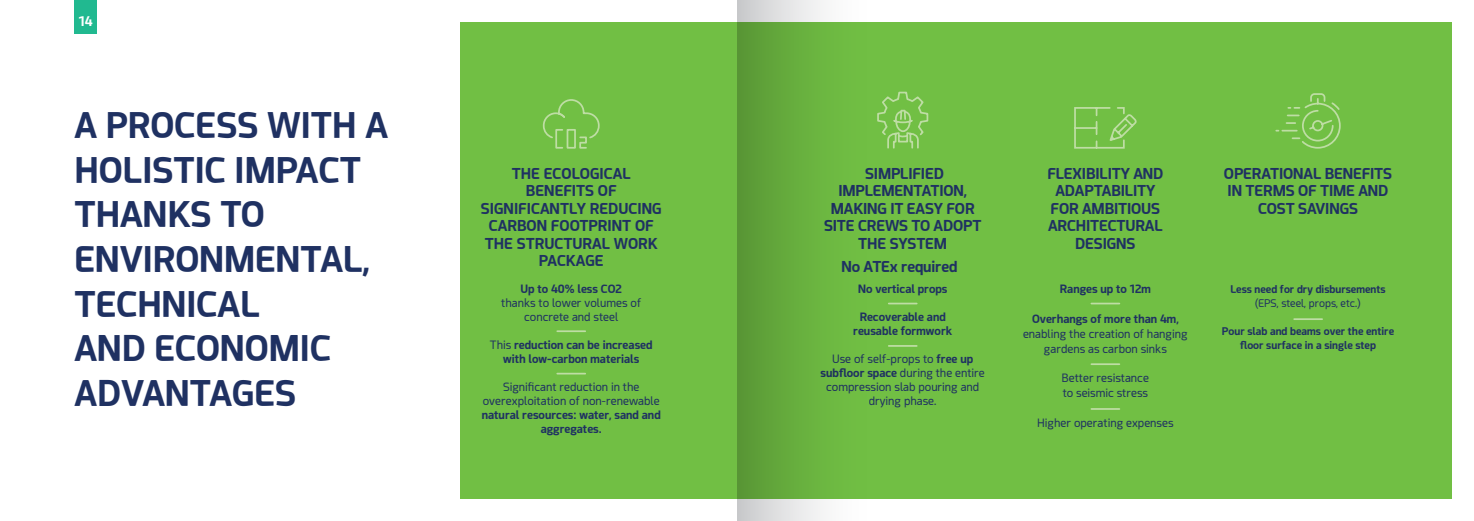
<style>
.page{position:relative;width:1474px;height:521px;background:#fff}
.page>*{position:absolute;margin:0;border:0;box-sizing:border-box;transform-origin:0 0}
.t1{font:700 35px/44.6px "Acephimere";color:#1f3162}
.t2{font:700 14.88px/17.5px "Acephimere";letter-spacing:-.01em;color:#1f3162;text-align:center}
.t3{font:700 13.12px "Acephimere";color:#fff}
.t4{font:11.38px/14px "Acephimere";color:#1f3162;text-align:center}
.t5{font:700 11.38px/14px "Acephimere";color:#1f3162;text-align:center}
.t6{font:700 10.5px/14px "Acephimere";color:#1f3162;text-align:center}
.t7{font:10.5px "Acephimere";color:#1f3162}
.s1{font-weight:400}
.s2{font-weight:700}
</style>
<div class="page">
<div style="left:74px;top:0;width:23px;height:34px;background:#21b990"></div>
<div style="left:460px;top:22px;width:991px;height:477px;background:#71bf44"></div>
<svg style="left:542px;top:99px;width:58px;height:50px"></svg>
<svg style="left:1074px;top:107px;width:63px;height:42px"></svg>
<svg style="left:1275px;top:93px;width:66px;height:56px"></svg>
<svg style="left:877px;top:91px;width:52px;height:58px"></svg>
<hr style="left:557px;top:330px;width:28px;height:2px;background:#bedda4">
<svg style="left:888px;top:303px;width:28px;height:1px"></svg>
<svg style="left:1091px;top:303px;width:28px;height:1px"></svg>
<hr style="left:1091px;top:363px;width:28px;height:2px;background:#bedda4">
<hr style="left:1091px;top:408px;width:28px;height:2px;background:#bedda4">
<hr style="left:1294px;top:318px;width:28px;height:2px;background:#bedda4">
<hr style="left:888px;top:345px;width:28px;height:2px;background:#bedda4">
<svg style="left:557px;top:373px;width:28px;height:1px"></svg>
<svg style="left:737px;top:0;width:87px;height:521px;fill:#64aa3c"></svg>
<p class="t3" style="left:79px;top:12px;width:15px">14</p>
<p class="t1" style="left:74px;top:101px;width:315px">A PROCESS WITH A<br>HOLISTIC IMPACT<br>THANKS TO<br>ENVIRONMENTAL,<br>TECHNICAL<br>AND ECONOMIC<br>ADVANTAGES</p>
<p class="t2" style="left:481px;top:164px;width:182px">THE ECOLOGICAL<br>BENEFITS OF<br>SIGNIFICANTLY REDUCING<br>CARBON FOOTPRINT OF<br>THE STRUCTURAL WORK<br>PACKAGE</p>
<p class="t2" style="left:830px;top:164px;width:145px">SIMPLIFIED<br>IMPLEMENTATION,<br>MAKING IT EASY FOR</p>
<p class="t2" style="left:824px;top:216px;width:159px">SITE CREWS TO ADOPT</p>
<p class="t2" style="left:858px;top:234px;width:90px">THE SYSTEM</p>
<p class="t2" style="left:841px;top:257px;width:117px">No ATEx required</p>
<p class="t5" style="left:520px;top:281px;width:103px">Up to 40% less CO2</p>
<p class="t4" style="left:501px;top:296px;width:141px">thanks to lower volumes of concrete and steel</p>
<p class="t5" style="left:490px;top:337px;width:164px"><span class="s1">This</span> reduction can be increased with low-carbon materials</p>
<p class="t4" style="left:482px;top:380px;width:180px">Significant reduction in the overexploitation of non-renewable <span class="s2">natural resources: water, sand and aggregates.</span></p>
<p class="t5" style="left:858px;top:281px;width:91px">No vertical props</p>
<p class="t5" style="left:859px;top:309px;width:88px">Recoverable and</p>
<p class="t5" style="left:853px;top:323px;width:100px">reusable formwork</p>
<p class="t4" style="left:820px;top:352px;width:166px">Use of self-props to <span class="s2">free up subfloor space</span> during the entire compression slab pouring and drying phase.</p>
<p class="t2" style="left:1047px;top:164px;width:117px">FLEXIBILITY AND<br>ADAPTABILITY<br>FOR AMBITIOUS<br>ARCHITECTURAL</p>
<p class="t2" style="left:1075px;top:234px;width:62px">DESIGNS</p>
<p class="t5" style="left:1059px;top:281px;width:92px">Ranges up to 12m</p>
<p class="t5" style="left:1032px;top:311px;width:148px">Overhangs of more than 4m,</p>
<p class="t4" style="left:1023px;top:326px;width:166px;line-height:14.9px">enabling the creation of hanging gardens as carbon sinks</p>
<p class="t4" style="left:1061px;top:371px;width:89px">Better resistance</p>
<p class="t4" style="left:1062px;top:386px;width:87px">to seismic stress</p>
<p class="t4" style="left:1037px;top:415px;width:138px">Higher operating expenses</p>
<p class="t2" style="left:1223px;top:164px;width:170px">OPERATIONAL BENEFITS<br>IN TERMS OF TIME AND<br>COST SAVINGS</p>
<p class="t6" style="left:1230px;top:281px;width:157px">Less need for dry disbursements</p>
<p class="t7" style="left:1254px;top:295px;width:108px">(EPS, steel, props, etc.)</p>
<p class="t6" style="left:1221px;top:323px;width:174px">Pour slab and beams over the entire floor surface in a single step</p>
</div>
